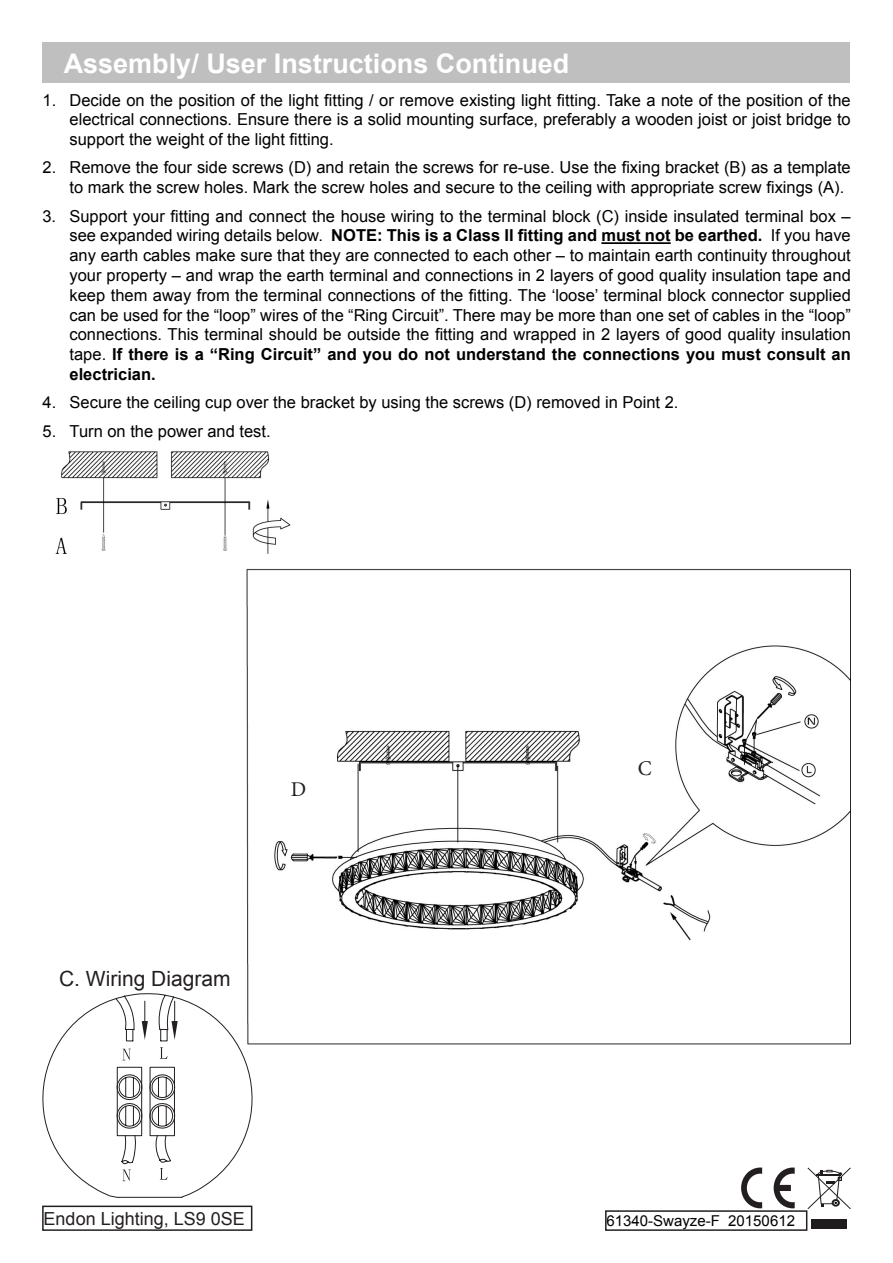
<style>
.page{position:relative;width:893px;height:1263px;background:#fff}
.page>*{position:absolute;margin:0;border:0;box-sizing:border-box;transform-origin:0 0}
.t1{font:700 27px "Arial";color:#fff}
.t2{font:21px "Arial";color:#231f20}
.t3{font:21px "Minion Pro";color:#231f20}
.t4{font:18px "Arial";color:#231f20}
.t5{font:16.5px/19.8px "Arial";color:#000;text-align:justify}
.t6{font:15px "Arial";color:#000}
.s1{font-weight:700}
</style>
<div class="page">
<img style="left:246px;top:569px;width:605px;height:476px">
<svg style="left:741px;top:1167px;width:21px;height:41px"></svg>
<svg style="left:774px;top:1167px;width:21px;height:41px"></svg>
<svg style="left:807px;top:1167px;width:44px;height:42px"></svg>
<div style="left:811px;top:1219px;width:36px;height:9px;background:#201d1e"></div>
<div style="left:42px;top:1205px;width:210px;height:26px;border:2px solid #231f20"></div>
<hr style="left:601px;top:242px;width:70px;height:2px;background:#000">
<div style="left:43px;top:43px;width:807px;height:40px;background:#bfbfbf"></div>
<div style="left:605px;top:1210px;width:202px;height:21px;border:2px solid #231f20"></div>
<img style="left:55px;top:451px;width:236px;height:103px">
<svg style="left:42px;top:993px;width:246px;height:205px"></svg>
<svg style="left:123px;top:1169px;width:8px;height:12px"></svg>
<svg style="left:160px;top:1168px;width:8px;height:12px"></svg>
<hr style="left:118px;top:1197px;width:64px;height:1px;background:#231f20">
<h1 class="t1" style="left:64px;top:45px;width:507px">Assembly/ User Instructions Continued</h1>
<p class="t5" style="left:69px;top:90px;width:783px;text-indent:-27px">1. Decide on the position of the light fitting / or remove existing light fitting. Take a note of the position of the electrical connections. Ensure there is a solid mounting surface, preferably a wooden joist or joist bridge to support the weight of the light fitting.</p>
<p class="t5" style="left:69px;top:158px;width:783px;text-indent:-27px">2. Remove the four side screws (D) and retain the screws for re-use. Use the fixing bracket (B) as a template to mark the screw holes. Mark the screw holes and secure to the ceiling with appropriate screw fixings (A).</p>
<p class="t5" style="left:69px;top:206px;width:783px;text-indent:-27px">3. Support your fitting and connect the house wiring to the terminal block (C) inside insulated terminal box – see expanded wiring details below. <span class="s1">NOTE: This is a Class II fitting and must not be earthed.</span> If you have any earth cables make sure that they are connected to each other – to maintain earth continuity throughout your property – and wrap the earth terminal and connections in 2 layers of good quality insulation tape and keep them away from the terminal connections of the fitting. The ‘loose’ terminal block connector supplied can be used for the “loop” wires of the “Ring Circuit”. There may be more than one set of cables in the “loop” connections. This terminal should be outside the fitting and wrapped in 2 layers of good quality insulation tape. <span class="s1">If there is a “Ring Circuit” and you do not understand the connections you must consult an electrician.</span></p>
<p class="t5" style="left:43px;top:393px;width:637px">4. Secure the ceiling cup over the bracket by using the screws (D) removed in Point 2.</p>
<p class="t5" style="left:43px;top:421px;width:230px">5. Turn on the power and test.</p>
<p class="t3" style="left:291px;top:775px;width:17px">D</p>
<p class="t2" style="left:59px;top:964px;width:173px">C. Wiring Diagram</p>
<p class="t4" style="left:44px;top:1207px;width:203px">Endon Lighting, LS9 0SE</p>
<p class="t3" style="left:638px;top:754px;width:15px">C</p>
<p class="t6" style="left:607px;top:1211px;width:190px">61340-Swayze-F 20150612</p>
</div>
